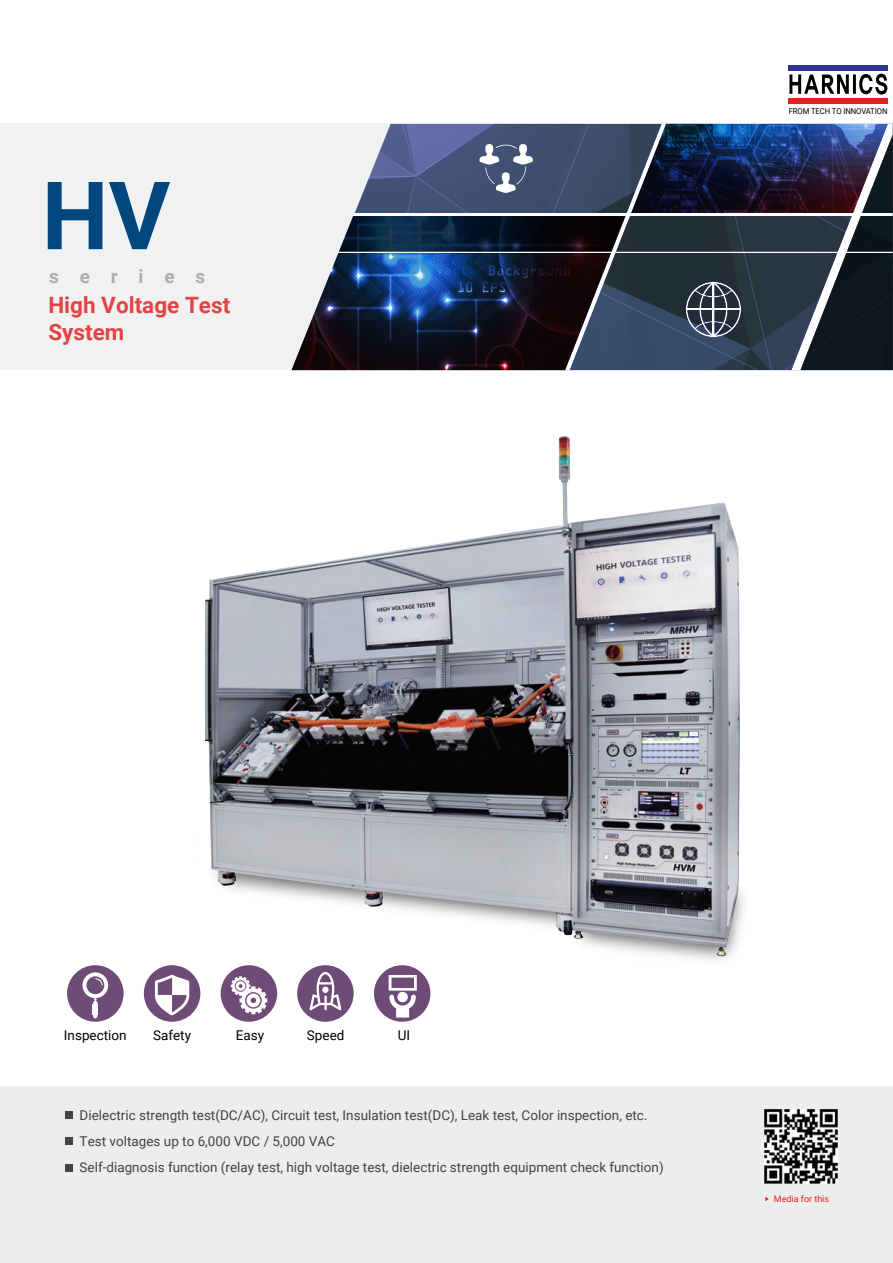
<style>
.page{position:relative;width:893px;height:1263px;background:#fff}
.page>*{position:absolute;margin:0;border:0;box-sizing:border-box;transform-origin:0 0}
.t1{font:700 94.5px "Roboto";color:#00477f}
.t2{font:700 22.5px/27px "Roboto";color:#e34343}
.t3{font:700 18.9px "Roboto";letter-spacing:1.1em;color:#adadad}
.t4{font:13.5px/26.2px "Roboto";color:#434343}
.t5{font:13.5px "Roboto";color:#000}
.t6{font:9px "Roboto";color:#ee1d23}
.t7{font:8.1px "Roboto";letter-spacing:-.01em;color:#000;scale:.95 1}
</style>
<div class="page">
<div style="left:0;top:1087px;width:893px;height:176px;background:#eceeee"></div>
<div style="left:65px;top:1111px;width:8px;height:8px;background:#434343"></div>
<div style="left:65px;top:1138px;width:8px;height:7px;background:#434343"></div>
<div style="left:65px;top:1164px;width:8px;height:7px;background:#434343"></div>
<svg style="left:765px;top:1197px;width:4px;height:4px"></svg>
<div style="left:221px;top:965px;width:56px;height:57px;background:#6f4b77;border-radius:50%"></div>
<svg style="left:231px;top:976px;width:36px;height:38px"></svg>
<div style="left:297px;top:965px;width:57px;height:57px;background:#6f4b77;border-radius:50%"></div>
<svg style="left:309px;top:972px;width:32px;height:38px"></svg>
<hr style="left:324px;top:995px;width:3px;height:15px;background:#fff">
<div style="left:374px;top:965px;width:56px;height:57px;background:#6f4b77;border-radius:50%"></div>
<svg style="left:389px;top:975px;width:28px;height:42px"></svg>
<div style="left:144px;top:965px;width:56px;height:57px;background:#6f4b77;border-radius:50%"></div>
<svg style="left:155px;top:975px;width:34px;height:40px"></svg>
<img style="left:764px;top:1109px;width:74px;height:74px">
<div style="left:67px;top:965px;width:57px;height:57px;background:#6f4b77;border-radius:50%"></div>
<svg style="left:93px;top:1001px;width:4px;height:17px"></svg>
<svg style="left:82px;top:972px;width:26px;height:29px"></svg>
<div style="left:93px;top:1004px;width:5px;height:10px;background:#fff"></div>
<img style="left:204px;top:436px;width:540px;height:522px">
<div style="left:0;top:124px;width:395px;height:246px;background:#f0f1f1"></div>
<svg style="left:789px;top:74px;width:60px;height:20px"></svg>
<hr style="left:853px;top:74px;width:3px;height:20px;background:#000">
<svg style="left:859px;top:74px;width:28px;height:21px"></svg>
<div style="left:789px;top:65px;width:99px;height:5px;background:#2e3092"></div>
<div style="left:789px;top:98px;width:99px;height:6px;background:#ee1d23"></div>
<svg style="left:291px;top:124px;width:602px;height:246px;background:#3d485e"></svg>
<h1 class="t1" style="left:42px;top:149px;width:130px">HV</h1>
<h3 class="t3" style="left:49px;top:263px;width:158px">series</h3>
<h2 class="t2" style="left:48px;top:291px;width:183px">High Voltage Test<br>System</h2>
<p class="t7" style="left:789px;top:106px;width:105px">FROM TECH TO INNOVATION</p>
<p class="t5" style="left:64px;top:1026px;width:64px">Inspection</p>
<p class="t5" style="left:153px;top:1026px;width:39px">Safety</p>
<p class="t5" style="left:236px;top:1026px;width:30px">Easy</p>
<p class="t5" style="left:307px;top:1026px;width:39px">Speed</p>
<p class="t5" style="left:398px;top:1026px;width:14px">UI</p>
<p class="t4" style="left:80px;top:1101px;width:585px">Dielectric strength test(DC/AC), Circuit test, Insulation test(DC), Leak test, Color inspection, etc.<br>Test voltages up to 6,000 VDC / 5,000 VAC<br>Self-diagnosis function (relay test, high voltage test, dielectric strength equipment check function)</p>
<p class="t6" style="left:774px;top:1192px;width:57px">Media for this</p>
</div>
